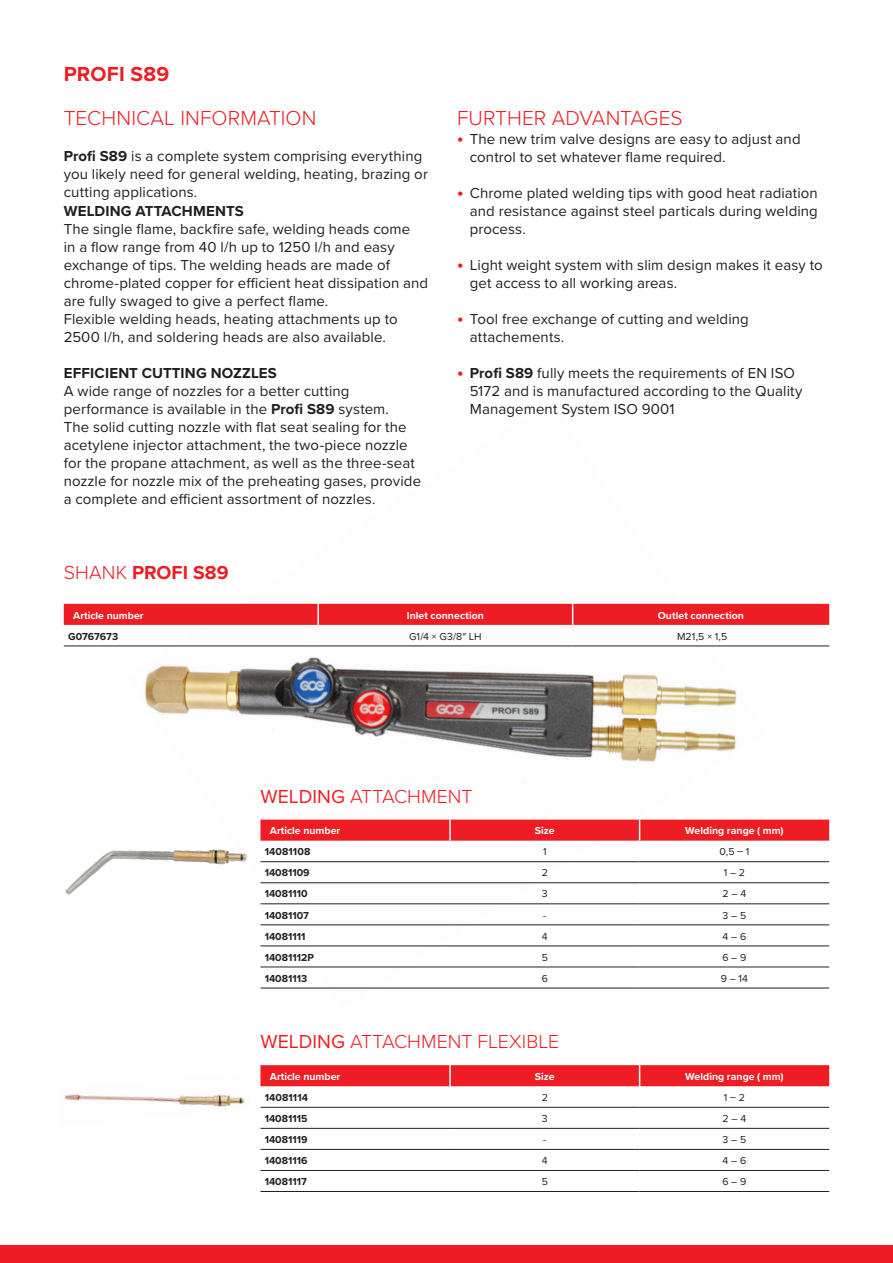
<style>
.page{position:relative;width:893px;height:1263px;background:#fff}
.page>*{position:absolute;margin:0;border:0;box-sizing:border-box;transform-origin:0 0}
.Sub-headline_Colour{font:300 21px "Proxima Nova";letter-spacing:.005em;color:#ee1d23}
.Sub-headline_Colour-2{font:700 21px "Proxima Nova";letter-spacing:.01em;color:#ee1d23}
.Sub-headline_Colour-3{font:300 19.5px "Proxima Nova";color:#ee1d23}
.Sub-headline_Colour-4{font:700 19.5px "Proxima Nova";color:#ee1d23}
.Bodycopy_dots_bullet{font:15px/18px "Proxima Nova";letter-spacing:.005em;color:#231f20}
.Sub-headline_Colour-5{font:15px/18px "Proxima Nova";letter-spacing:.01em;color:#231f20}
.Bodycopy_dots_bullet-2{font:700 15px "Proxima Nova";letter-spacing:.01em;color:#231f20}
.t1{font:700 10.5px "Proxima Nova";letter-spacing:.005em;color:#fff}
.t2{font:700 10.5px "Proxima Nova";color:#231f20}
.t3{font:10.5px "Proxima Nova";letter-spacing:.005em;color:#231f20}
.s1{font-weight:700}
.s2{font-weight:700;font-size:18px;color:#ee1d23}
.s3{font-weight:300}
.s4{font-weight:400}
</style>
<div class="page">
<img style="left:127px;top:603px;width:639px;height:385px">
<div style="left:0;top:1246px;width:893px;height:17px;background:#ee1d23"></div>
<div style="left:64px;top:604px;width:765px;height:21px;background:#ee1d23"></div>
<hr style="left:64px;top:646px;width:254px;height:1px;background:#231f20">
<hr style="left:318px;top:646px;width:255px;height:1px;background:#231f20">
<hr style="left:573px;top:646px;width:256px;height:1px;background:#231f20">
<div style="left:260px;top:820px;width:569px;height:21px;background:#ee1d23"></div>
<hr style="left:260px;top:861px;width:190px;height:1px;background:#231f20">
<hr style="left:450px;top:861px;width:190px;height:1px;background:#231f20">
<hr style="left:640px;top:861px;width:189px;height:1px;background:#231f20">
<hr style="left:260px;top:882px;width:190px;height:1px;background:#231f20">
<hr style="left:450px;top:882px;width:190px;height:1px;background:#231f20">
<hr style="left:640px;top:882px;width:189px;height:1px;background:#231f20">
<hr style="left:260px;top:903px;width:190px;height:1px;background:#231f20">
<hr style="left:450px;top:903px;width:190px;height:1px;background:#231f20">
<hr style="left:640px;top:903px;width:189px;height:1px;background:#231f20">
<hr style="left:260px;top:925px;width:190px;height:1px;background:#231f20">
<hr style="left:450px;top:925px;width:190px;height:1px;background:#231f20">
<hr style="left:640px;top:925px;width:189px;height:1px;background:#231f20">
<hr style="left:260px;top:946px;width:190px;height:1px;background:#231f20">
<hr style="left:450px;top:946px;width:190px;height:1px;background:#231f20">
<hr style="left:640px;top:946px;width:189px;height:1px;background:#231f20">
<hr style="left:260px;top:967px;width:190px;height:1px;background:#231f20">
<hr style="left:450px;top:967px;width:190px;height:1px;background:#231f20">
<hr style="left:640px;top:967px;width:189px;height:1px;background:#231f20">
<hr style="left:260px;top:988px;width:190px;height:1px;background:#231f20">
<hr style="left:450px;top:988px;width:190px;height:1px;background:#231f20">
<hr style="left:640px;top:988px;width:189px;height:1px;background:#231f20">
<div style="left:260px;top:1065px;width:569px;height:21px;background:#ee1d23"></div>
<hr style="left:260px;top:1107px;width:190px;height:1px;background:#231f20">
<hr style="left:450px;top:1107px;width:190px;height:1px;background:#231f20">
<hr style="left:640px;top:1107px;width:189px;height:1px;background:#231f20">
<hr style="left:260px;top:1128px;width:190px;height:1px;background:#231f20">
<hr style="left:450px;top:1128px;width:190px;height:1px;background:#231f20">
<hr style="left:640px;top:1128px;width:189px;height:1px;background:#231f20">
<hr style="left:260px;top:1149px;width:190px;height:1px;background:#231f20">
<hr style="left:450px;top:1149px;width:190px;height:1px;background:#231f20">
<hr style="left:640px;top:1149px;width:189px;height:1px;background:#231f20">
<hr style="left:260px;top:1170px;width:190px;height:1px;background:#231f20">
<hr style="left:450px;top:1170px;width:190px;height:1px;background:#231f20">
<hr style="left:640px;top:1170px;width:189px;height:1px;background:#231f20">
<hr style="left:260px;top:1191px;width:190px;height:1px;background:#231f20">
<hr style="left:450px;top:1191px;width:190px;height:1px;background:#231f20">
<hr style="left:640px;top:1191px;width:189px;height:1px;background:#231f20">
<img style="left:65px;top:838px;width:191px;height:60px">
<img style="left:64px;top:1094px;width:181px;height:13px">
<p class="Sub-headline_Colour-2" style="left:64px;top:58px;width:107px">PROFI S89</p>
<p class="Sub-headline_Colour" style="left:64px;top:102px;width:254px">TECHNICAL INFORMATION</p>
<p class="Sub-headline_Colour-5" style="left:64px;top:146px;width:366px"><span class="s1">Profi S89</span> is a complete system comprising everything you likely need for general welding, heating, brazing or cutting applications.</p>
<p class="Bodycopy_dots_bullet-2" style="left:64px;top:200px;width:182px">WELDING ATTACHMENTS</p>
<p class="Bodycopy_dots_bullet" style="left:64px;top:219px;width:366px">The single flame, backfire safe, welding heads come<br>in a flow range from 40 l/h up to 1250 l/h and easy exchange of tips. The welding heads are made of chrome-plated copper for efficient heat dissipation and are fully swaged to give a perfect flame.</p>
<p class="Bodycopy_dots_bullet" style="left:64px;top:309px;width:335px">Flexible welding heads, heating attachments up to<br>2500 l/h, and soldering heads are also available.</p>
<p class="Bodycopy_dots_bullet-2" style="left:64px;top:362px;width:214px">EFFICIENT CUTTING NOZZLES</p>
<p class="Bodycopy_dots_bullet" style="left:64px;top:381px;width:359px">A wide range of nozzles for a better cutting performance is available in the <span class="s1">Profi S89</span> system.<br>The solid cutting nozzle with flat seat sealing for the acetylene injector attachment, the two-piece nozzle for the propane attachment, as well as the three-seat nozzle for nozzle mix of the preheating gases, provide</p>
<p class="Bodycopy_dots_bullet" style="left:64px;top:489px;width:313px">a complete and efficient assortment of nozzles.</p>
<p class="Sub-headline_Colour" style="left:457px;top:102px;width:227px">FURTHER ADVANTAGES</p>
<p class="Bodycopy_dots_bullet" style="left:470px;top:129px;width:332px;text-indent:-13px"><span class="s2">•</span> The new trim valve designs are easy to adjust and control to set whatever flame required.</p>
<p class="Bodycopy_dots_bullet" style="left:470px;top:183px;width:350px;text-align:justify;text-indent:-13px"><span class="s2">•</span> Chrome plated welding tips with good heat radiation and resistance against steel particals during welding process.</p>
<p class="Bodycopy_dots_bullet" style="left:470px;top:255px;width:354px;text-indent:-13px"><span class="s2">•</span> Light weight system with slim design makes it easy to get access to all working areas.</p>
<p class="Bodycopy_dots_bullet" style="left:470px;top:309px;width:280px;text-indent:-13px"><span class="s2">•</span> Tool free exchange of cutting and welding attachements.</p>
<p class="Bodycopy_dots_bullet" style="left:470px;top:363px;width:334px;text-indent:-13px"><span class="s2">•</span> <span class="s1">Profi S89</span> fully meets the requirements of EN ISO<br>5172 and is manufactured according to the Quality<br>Management System ISO 9001</p>
<p class="Sub-headline_Colour-4" style="left:64px;top:558px;width:166px"><span class="s3">SHANK</span> PROFI S89</p>
<p class="t1" style="left:73px;top:607px;width:72px">Article number</p>
<p class="t1" style="left:407px;top:607px;width:79px">Inlet connection</p>
<p class="t1" style="left:658px;top:607px;width:88px">Outlet connection</p>
<p class="t2" style="left:68px;top:628px;width:52px">G0767673</p>
<p class="t3" style="left:409px;top:628px;width:74px">G1/4 × G3/8″ LH</p>
<p class="t3" style="left:677px;top:628px;width:52px">M21,5 × 1,5</p>
<p class="Sub-headline_Colour-3" style="left:260px;top:781px;width:213px"><span class="s4">WELDING</span> ATTACHMENT</p>
<p class="t1" style="left:270px;top:823px;width:72px">Article number</p>
<p class="t1" style="left:535px;top:823px;width:21px">Size</p>
<p class="t1" style="left:685px;top:823px;width:100px">Welding range ( mm)</p>
<p class="t2" style="left:265px;top:844px;width:47px">14081108</p>
<p class="t3" style="left:543px;top:844px;width:5px">1</p>
<p class="t3" style="left:719px;top:844px;width:31px">0,5 – 1</p>
<p class="t2" style="left:265px;top:865px;width:46px">14081109</p>
<p class="t3" style="left:542px;top:865px;width:8px">2</p>
<p class="t3" style="left:724px;top:865px;width:23px">1 – 2</p>
<p class="t2" style="left:265px;top:886px;width:44px">14081110</p>
<p class="t3" style="left:542px;top:886px;width:7px">3</p>
<p class="t3" style="left:723px;top:886px;width:25px">2 – 4</p>
<p class="t2" style="left:265px;top:907px;width:46px">14081107</p>
<p class="t3" style="left:543px;top:907px;width:5px">-</p>
<p class="t3" style="left:723px;top:907px;width:25px">3 – 5</p>
<p class="t2" style="left:265px;top:928px;width:42px">14081111</p>
<p class="t3" style="left:542px;top:928px;width:7px">4</p>
<p class="t3" style="left:723px;top:928px;width:25px">4 – 6</p>
<p class="t2" style="left:265px;top:949px;width:51px">14081112P</p>
<p class="t3" style="left:542px;top:949px;width:8px">5</p>
<p class="t3" style="left:722px;top:949px;width:26px">6 – 9</p>
<p class="t2" style="left:265px;top:970px;width:44px">14081113</p>
<p class="t3" style="left:542px;top:970px;width:8px">6</p>
<p class="t3" style="left:721px;top:970px;width:29px">9 – 14</p>
<p class="Sub-headline_Colour-3" style="left:260px;top:1027px;width:300px"><span class="s4">WELDING</span> ATTACHMENT FLEXIBLE</p>
<p class="t1" style="left:270px;top:1068px;width:72px">Article number</p>
<p class="t1" style="left:535px;top:1068px;width:21px">Size</p>
<p class="t1" style="left:685px;top:1068px;width:100px">Welding range ( mm)</p>
<p class="t2" style="left:265px;top:1089px;width:45px">14081114</p>
<p class="t3" style="left:542px;top:1089px;width:8px">2</p>
<p class="t3" style="left:724px;top:1089px;width:22px">1 – 2</p>
<p class="t2" style="left:265px;top:1111px;width:44px">14081115</p>
<p class="t3" style="left:542px;top:1111px;width:7px">3</p>
<p class="t3" style="left:723px;top:1111px;width:25px">2 – 4</p>
<p class="t2" style="left:265px;top:1132px;width:44px">14081119</p>
<p class="t3" style="left:543px;top:1132px;width:5px">-</p>
<p class="t3" style="left:723px;top:1132px;width:25px">3 – 5</p>
<p class="t2" style="left:265px;top:1153px;width:44px">14081116</p>
<p class="t3" style="left:542px;top:1153px;width:7px">4</p>
<p class="t3" style="left:722px;top:1153px;width:25px">4 – 6</p>
<p class="t2" style="left:265px;top:1174px;width:44px">14081117</p>
<p class="t3" style="left:542px;top:1174px;width:8px">5</p>
<p class="t3" style="left:722px;top:1174px;width:26px">6 – 9</p>
</div>
